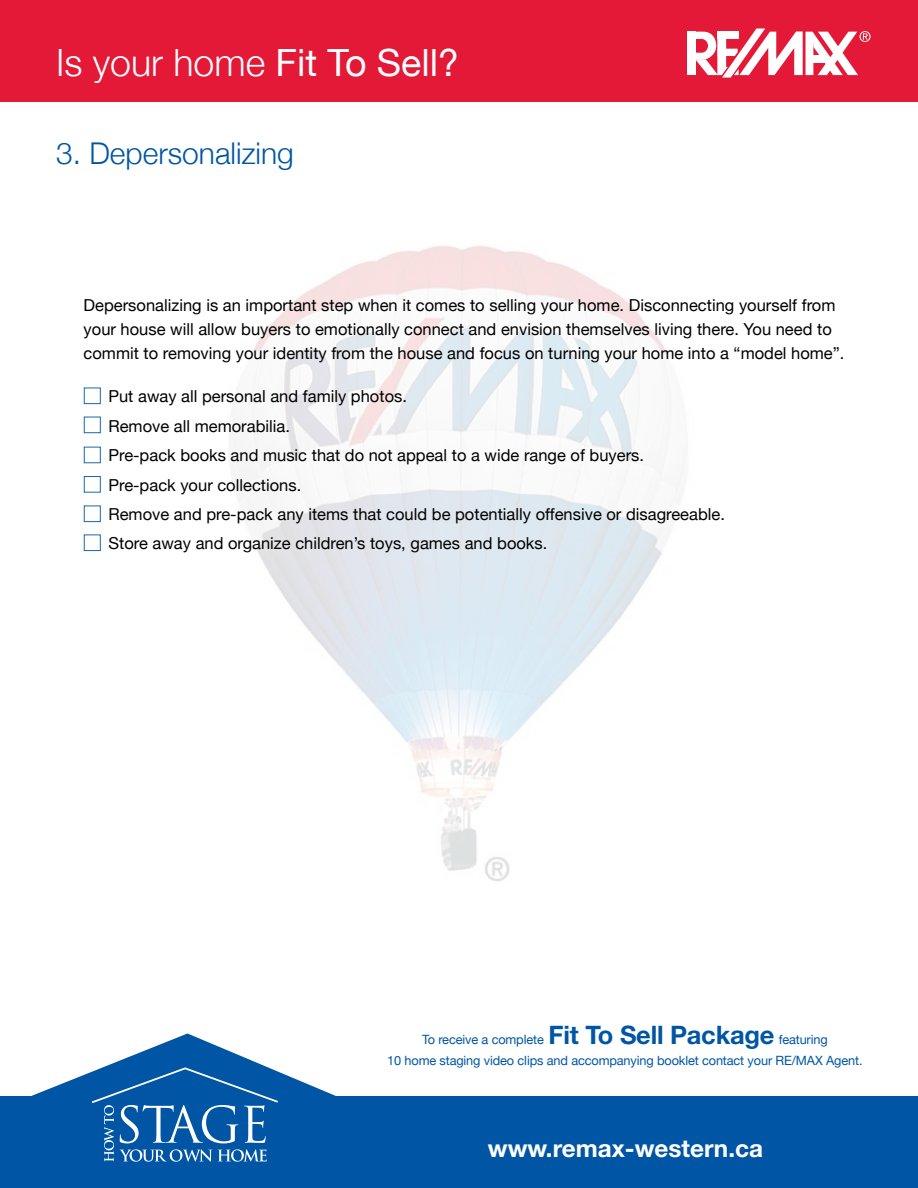
<style>
.page{position:relative;width:918px;height:1188px;background:#fff}
.page>*{position:absolute;margin:0;border:0;box-sizing:border-box;transform-origin:0 0}
.t1{font:300 37.5px "Helvetica Neue";color:#fff}
.t2{font:33px "Adobe Garamond Pro";color:#fff}
.t3{font:300 30px "Helvetica Neue";color:#0055a4}
.t4{font:700 24.3px "Helvetica Neue";color:#fff}
.t5{font:16.5px/29.4px "Helvetica Neue";color:#000}
.t6{font:12.75px/21px "Helvetica Neue";letter-spacing:-.01em;color:#0055a4;text-align:center}
.s1{font-weight:400}
.s2{font-weight:700;font-size:25.5px}
</style>
<div class="page">
<div style="left:0;top:0;width:918px;height:102px;background:#e31937"></div>
<div style="left:687px;top:32px;width:9px;height:43px;background:#fff"></div>
<svg style="left:690px;top:28px;width:181px;height:50px"></svg>
<div style="left:0;top:1096px;width:918px;height:92px;background:#0055a4"></div>
<svg style="left:31px;top:1034px;width:305px;height:128px"></svg>
<img style="left:229px;top:246px;width:451px;height:636px">
<div style="left:84px;top:388px;width:17px;height:16px;border:1px solid #1768af"></div>
<div style="left:84px;top:417px;width:17px;height:16px;border:1px solid #1768af"></div>
<div style="left:84px;top:476px;width:17px;height:17px;border:1px solid #1768af"></div>
<div style="left:84px;top:535px;width:17px;height:16px;border:1px solid #1768af"></div>
<div style="left:84px;top:447px;width:17px;height:16px;border:1px solid #1768af"></div>
<div style="left:84px;top:506px;width:17px;height:16px;border:1px solid #1768af"></div>
<h2 class="t2" style="left:36px;top:35px;width:441px">IS YOUR HOME FIT TO SELL?</h2>
<h1 class="t1" style="left:56px;top:40px;width:404px">Is your home <span class="s1">Fit To Sell?</span></h1>
<h3 class="t3" style="left:56px;top:135px;width:239px">3. Depersonalizing</h3>
<p class="t5" style="left:84px;top:293px;width:762px;line-height:24px">Depersonalizing is an important step when it comes to selling your home. Disconnecting yourself from your house will allow buyers to emotionally connect and envision themselves living there. You need to commit to removing your identity from the house and focus on turning your home into a “model home”.</p>
<p class="t5" style="left:108px;top:382px;width:618px">Put away all personal and family photos.<br>Remove all memorabilia.<br>Pre-pack books and music that do not appeal to a wide range of buyers.<br>Pre-pack your collections.<br>Remove and pre-pack any items that could be potentially offensive or disagreeable.<br>Store away and organize children’s toys, games and books.</p>
<p class="t6" style="left:387px;top:1029px;width:477px">To receive a complete <span class="s2">Fit To Sell Package</span> featuring<br>10 home staging video clips and accompanying booklet contact your RE/MAX Agent.</p>
<h3 class="t4" style="left:488px;top:1134px;width:277px">www.remax-western.ca</h3>
</div>
